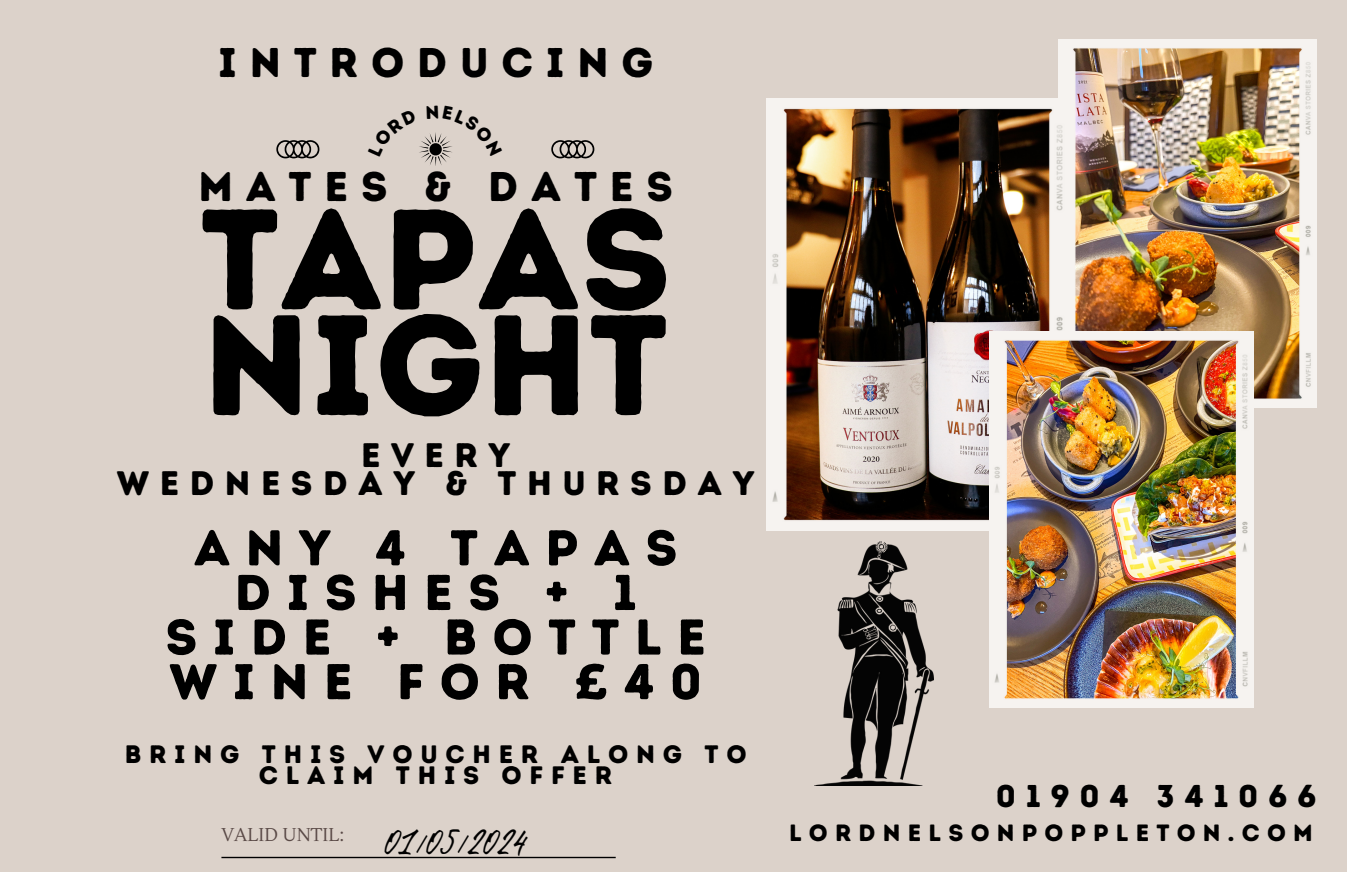
<style>
.page{position:relative;width:1347px;height:872px;background:#fff}
.page>*{position:absolute;margin:0;border:0;box-sizing:border-box;transform-origin:0 0}
.t1{font:142.5px/105.8px "Intro Rust Base";color:#000}
.t2{font:50.25px/44.5px "Intro Rust Base";letter-spacing:.305em;color:#000;text-align:center}
.t3{font:42.25px "Gentlemens Script";color:#000}
.t4{font:41.5px "Intro Rust Base";letter-spacing:.305em;color:#000}
.t5{font:34px/28.5px "Intro Rust Base";letter-spacing:.305em;color:#000;text-align:center}
.t6{font:31.5px "Intro Rust Base";letter-spacing:.305em;color:#000}
.t7{font:25.25px/21px "Intro Rust Base";letter-spacing:.305em;color:#000;text-align:center}
.t8{font:23.5px "Intro Rust Base";letter-spacing:.305em;color:#000}
.t9{font:18.5px "Lustria";color:#594946}
</style>
<div class="page">
<div style="left:0;top:0;width:1346px;height:872px;background:#dcd2ca"></div>
<hr style="left:221px;top:857px;width:394px;height:1px;background:#000">
<svg style="left:551px;top:140px;width:43px;height:18px"></svg>
<svg style="left:276px;top:140px;width:43px;height:18px"></svg>
<img style="left:1058px;top:39px;width:258px;height:368px">
<img style="left:766px;top:98px;width:303px;height:432px">
<img style="left:816px;top:541px;width:117px;height:244px">
<img style="left:989px;top:331px;width:264px;height:376px">
<svg style="left:419px;top:132px;width:33px;height:34px"></svg>
<p class="t4" style="left:218px;top:38px;width:436px">INTRODUCING</p>
<p class="t4" style="left:198px;top:161px;width:476px">MATES &amp; DATES</p>
<p class="t1" style="left:200px;top:206px;width:472px">TAPAS<br>NIGHT</p>
<p class="t5" style="left:117px;top:440px;width:639px">EVERY<br>WEDNESDAY &amp; THURSDAY</p>
<p class="t2" style="left:165px;top:525px;width:542px">ANY 4 TAPAS<br>DISHES + 1<br>SIDE + BOTTLE<br>WINE FOR £40</p>
<p class="t7" style="left:125px;top:744px;width:623px">BRING THIS VOUCHER ALONG TO<br>CLAIM THIS OFFER</p>
<h3 class="t9" style="left:221px;top:823px;width:124px">VALID UNTIL:</h3>
<p class="t3" style="left:383px;top:817px;width:142px">01/05/2024</p>
<p class="t6" style="left:995px;top:777px;width:322px">01904 341066</p>
<p class="t8" style="left:789px;top:818px;width:525px">LORDNELSONPOPPLETON.COM</p>
</div>
